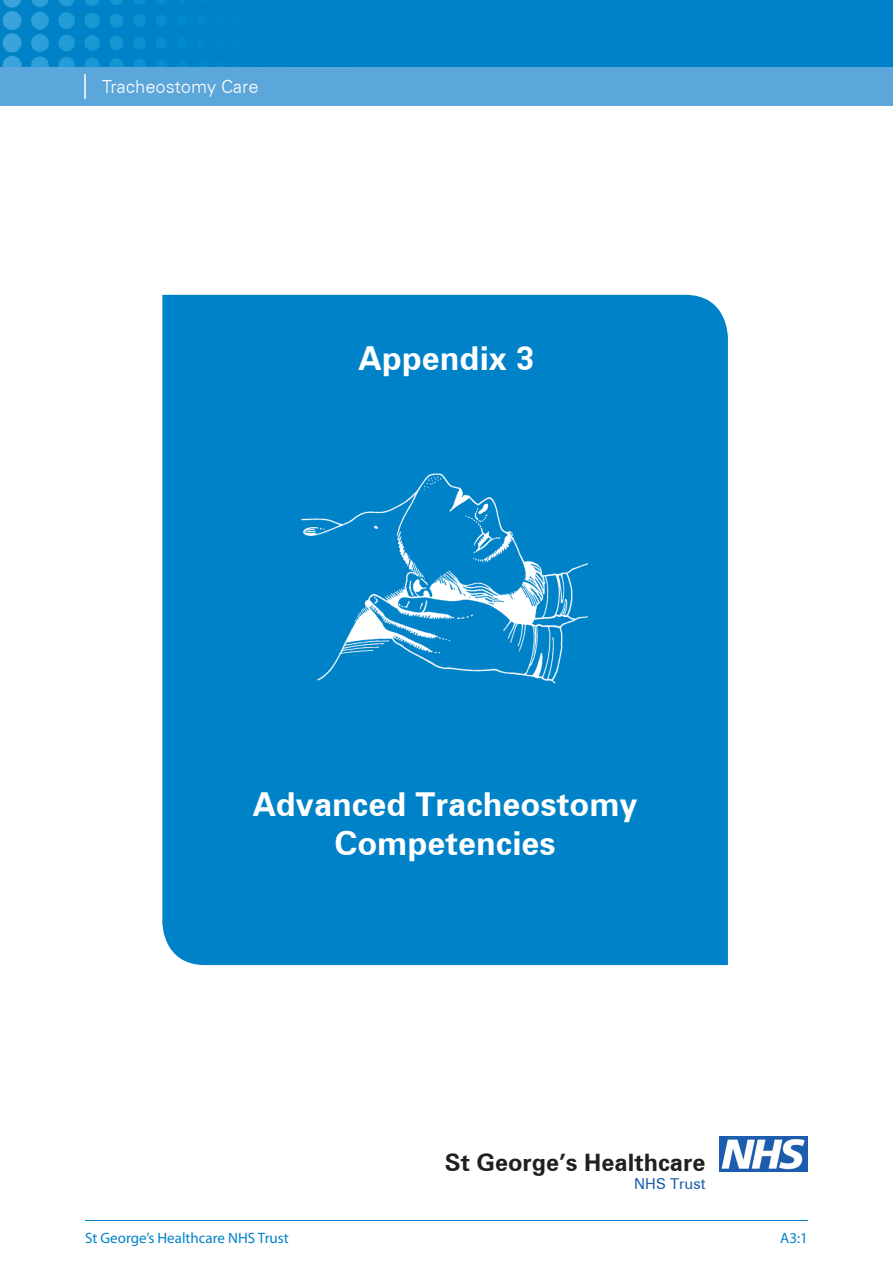
<style>
.page{position:relative;width:893px;height:1263px;background:#fff}
.page>*{position:absolute;margin:0;border:0;box-sizing:border-box;transform-origin:0 0}
.Apdx_Subhead{font:700 33px/39.6px "Zurich BT";color:#fff;text-align:center}
.Apdx_Heading{font:700 33px "Zurich BT";color:#fff}
.tests{font:700 24px "Zurich BT";color:#231f20}
.t1{font:300 18px "Zurich BT";color:#fff}
.Apdx_Contents_H2{font:15px "Myriad Pro";color:#0082c8}
.tests-2{font:15px "Zurich BT";color:#1c5daf}
</style>
<div class="page">
<div style="left:0;top:67px;width:893px;height:39px;background:#5ba6da"></div>
<div style="left:0;top:0;width:893px;height:67px;background:#0082c8"></div>
<img style="left:2px;top:0;width:165px;height:67px">
<hr style="left:85px;top:1220px;width:723px;height:1px;background:#0082c8">
<hr style="left:84px;top:74px;width:2px;height:24px;background:#fff">
<div style="left:162px;top:295px;width:566px;height:670px;background:#0082c8"></div>
<img style="left:296px;top:428px;width:298px;height:299px">
<img style="left:720px;top:1136px;width:88px;height:36px">
<p class="t1" style="left:102px;top:76px;width:158px">Tracheostomy Care</p>
<p class="Apdx_Heading" style="left:359px;top:338px;width:177px">Appendix 3</p>
<p class="Apdx_Subhead" style="left:253px;top:784px;width:386px">Advanced Tracheostomy<br>Competencies</p>
<p class="tests" style="left:445px;top:1148px;width:262px">St George’s Healthcare</p>
<p class="tests-2" style="left:634px;top:1174px;width:73px">NHS Trust</p>
<p class="Apdx_Contents_H2" style="left:85px;top:1228px;width:205px">St George’s Healthcare NHS Trust</p>
<p class="Apdx_Contents_H2" style="left:780px;top:1228px;width:29px">A3:1</p>
</div>
